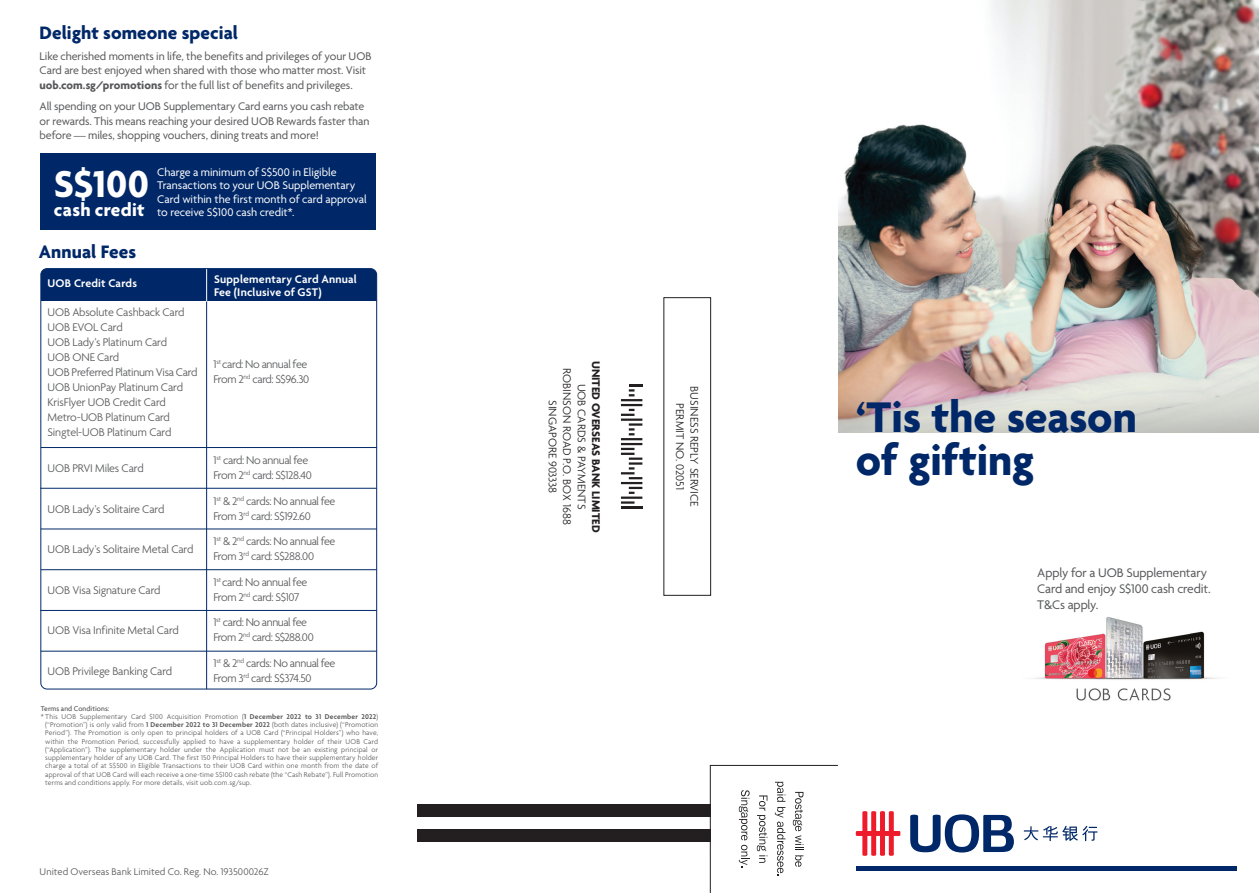
<style>
.page{position:relative;width:1259px;height:893px;background:#fff}
.page>*{position:absolute;margin:0;border:0;box-sizing:border-box;transform-origin:0 0}
.t1{font:700 46.35px/43.5px "Agenda";color:#002868}
.t2{font:700 40.5px "Agenda";color:#fff}
.t3{font:700 19.5px "Agenda";color:#002868}
.t4{font:700 19.5px "Agenda";letter-spacing:.015em;color:#fff}
.t5{font:13.5px/16.2px "Agenda";letter-spacing:-.01em;color:#57585a}
.t6{font:300 12px/15px "Agenda";letter-spacing:-.025em;color:#57585a}
.t7{font:12px/14.4px "Agenda";letter-spacing:-.005em;color:#57585a}
.t8{font:12px/13.5px "Agenda";color:#fff}
.t9{font:300 12px/14.4px "Agenda";color:#231f20;text-align:center}
.t10{font:600 12px/13.5px "Agenda";letter-spacing:.02em;color:#fff}
.t11{font:700 12px "Agenda";color:#231f20}
.t12{font:300 10.5px "Agenda";letter-spacing:.005em;color:#57585a}
.t13{font:300 7.5px "Agenda";letter-spacing:.02em;color:#57585a}
.t14{font:500 7.5px "Agenda";letter-spacing:.005em;color:#57585a}
.s1{font-weight:700}
.s2{font-weight:600}
</style>
<div class="page">
<div style="left:663px;top:297px;width:48px;height:299px;border:1px solid #231f20"></div>
<hr style="left:621px;top:404px;width:21px;height:2px;background:#231f20">
<hr style="left:621px;top:399px;width:21px;height:2px;background:#231f20">
<svg style="left:629px;top:384px;width:13px;height:12px"></svg>
<hr style="left:621px;top:419px;width:21px;height:2px;background:#231f20">
<svg style="left:621px;top:409px;width:13px;height:7px"></svg>
<hr style="left:621px;top:443px;width:21px;height:2px;background:#231f20">
<hr style="left:621px;top:438px;width:21px;height:2px;background:#231f20">
<svg style="left:629px;top:423px;width:13px;height:12px"></svg>
<hr style="left:621px;top:482px;width:21px;height:2px;background:#231f20">
<svg style="left:621px;top:448px;width:21px;height:31px"></svg>
<svg style="left:621px;top:501px;width:13px;height:3px"></svg>
<hr style="left:621px;top:497px;width:21px;height:2px;background:#231f20">
<svg style="left:629px;top:487px;width:13px;height:7px"></svg>
<hr style="left:621px;top:506px;width:21px;height:3px;background:#231f20">
<div style="left:417px;top:829px;width:293px;height:13px;background:#231f20"></div>
<svg style="left:709px;top:765px;width:129px;height:128px"></svg>
<div style="left:417px;top:804px;width:293px;height:12px;background:#231f20"></div>
<div style="left:41px;top:269px;width:336px;height:32px;background:#002868"></div>
<hr style="left:206px;top:301px;width:1px;height:388px;background:#002868">
<hr style="left:206px;top:267px;width:1px;height:34px;background:#fff">
<hr style="left:40px;top:488px;width:337px;height:1px;background:#002868">
<hr style="left:41px;top:529px;width:336px;height:1px;background:#002868">
<hr style="left:41px;top:569px;width:336px;height:1px;background:#002868">
<hr style="left:40px;top:610px;width:337px;height:1px;background:#002868">
<hr style="left:41px;top:447px;width:336px;height:1px;background:#002868">
<hr style="left:41px;top:651px;width:336px;height:1px;background:#002868">
<div style="left:41px;top:268px;width:336px;height:421px;border:1px solid #002868;border-radius:6px"></div>
<div style="left:40px;top:153px;width:336px;height:77px;background:#002868"></div>
<img style="left:1033px;top:617px;width:185px;height:84px">
<img style="left:838px;top:0;width:421px;height:432px">
<div style="left:855px;top:866px;width:381px;height:5px;background:#002868"></div>
<svg style="left:855px;top:811px;width:45px;height:45px"></svg>
<svg style="left:910px;top:814px;width:104px;height:38px"></svg>
<svg style="left:1023px;top:826px;width:74px;height:15px"></svg>
<h3 class="t3" style="left:40px;top:25px;width:200px">Delight someone special</h3>
<h3 class="t7" style="left:40px;top:50px;width:333px">Like cherished moments in life, the benefits and privileges of your UOB<br>Card are best enjoyed when shared with those who matter most. Visit <span class="s1">uob.com.sg/promotions</span> for the full list of benefits and privileges.</h3>
<h3 class="t7" style="left:40px;top:101px;width:331px">All spending on your UOB Supplementary Card earns you cash rebate or rewards. This means reaching your desired UOB Rewards faster than before — miles, shopping vouchers, dining treats and more!</h3>
<h2 class="t2" style="left:54px;top:167px;width:97px">S$100</h2>
<h3 class="t4" style="left:54px;top:202px;width:92px">cash credit</h3>
<h3 class="t8" style="left:157px;top:166px;width:211px">Charge a minimum of S$500 in Eligible Transactions to your UOB Supplementary Card within the first month of card approval to receive S$100 cash credit*.</h3>
<h3 class="t3" style="left:39px;top:244px;width:99px">Annual Fees</h3>
<h3 class="t10" style="left:47px;top:276px;width:91px">UOB Credit Cards</h3>
<h3 class="t10" style="left:214px;top:272px;width:144px">Supplementary Card Annual<br>Fee (Inclusive of GST)</h3>
<h3 class="t6" style="left:47px;top:306px;width:151px">UOB Absolute Cashback Card<br>UOB EVOL Card<br>UOB Lady’s Platinum Card<br>UOB ONE Card<br>UOB Preferred Platinum Visa Card<br>UOB UnionPay Platinum Card<br>KrisFlyer UOB Credit Card<br>Metro-UOB Platinum Card<br>Singtel-UOB Platinum Card</h3>
<h3 class="t6" style="left:47px;top:462px;width:98px">UOB PRVI Miles Card</h3>
<h3 class="t6" style="left:47px;top:502px;width:118px">UOB Lady’s Solitaire Card</h3>
<h3 class="t6" style="left:47px;top:543px;width:147px">UOB Lady’s Solitaire Metal Card</h3>
<h3 class="t6" style="left:47px;top:583px;width:115px">UOB Visa Signature Card</h3>
<h3 class="t6" style="left:47px;top:624px;width:133px">UOB Visa Infinite Metal Card</h3>
<h3 class="t6" style="left:47px;top:664px;width:126px">UOB Privilege Banking Card</h3>
<p class="t14" style="left:41px;top:705px;width:70px">Terms and Conditions:</p>
<p class="t13" style="left:41px;top:713px;width:339px">* This UOB Supplementary Card $100 Acquisition Promotion (<span class="s2">1 December 2022 to 31 December 2022</span>)</p>
<p class="t13" style="left:45px;top:722px;width:334px">(“Promotion”) is only valid from <span class="s2">1 December 2022 to 31 December 2022</span> (both dates inclusive) (“Promotion</p>
<p class="t13" style="left:45px;top:730px;width:334px">Period”). The Promotion is only open to principal holders of a UOB Card (“Principal Holders”) who have,</p>
<p class="t13" style="left:45px;top:738px;width:334px">within the Promotion Period, successfully applied to have a supplementary holder of their UOB Card</p>
<p class="t13" style="left:45px;top:746px;width:334px">(“Application”). The supplementary holder under the Application must not be an existing principal or</p>
<p class="t13" style="left:45px;top:755px;width:334px">supplementary holder of any UOB Card. The first 150 Principal Holders to have their supplementary holder</p>
<p class="t13" style="left:45px;top:763px;width:334px">charge a total of at S$500 in Eligible Transactions to their UOB Card within one month from the date of</p>
<p class="t13" style="left:45px;top:771px;width:334px">approval of that UOB Card will each receive a one-time S$100 cash rebate (the “Cash Rebate”). Full Promotion</p>
<p class="t13" style="left:45px;top:779px;width:208px">terms and conditions apply. For more details, visit uob.com.sg/sup.</p>
<h3 class="t6" style="left:213px;top:358px;width:97px">1<sup>st</sup> card: No annual fee<br>From 2<sup>nd</sup> card: S$96.30</h3>
<h3 class="t6" style="left:213px;top:454px;width:100px">1<sup>st</sup> card: No annual fee<br>From 2<sup>nd</sup> card: S$128.40</h3>
<h3 class="t6" style="left:213px;top:494px;width:123px">1<sup>st</sup> &amp; 2<sup>nd</sup> cards: No annual fee<br>From 3<sup>rd</sup> card: S$192.60</h3>
<h3 class="t6" style="left:213px;top:535px;width:123px">1<sup>st</sup> &amp; 2<sup>nd</sup> cards: No annual fee<br>From 3<sup>rd</sup> card: S$288.00</h3>
<h3 class="t6" style="left:213px;top:575px;width:95px">1<sup>st</sup> card: No annual fee<br>From 2<sup>nd</sup> card: S$107</h3>
<h3 class="t6" style="left:213px;top:616px;width:102px">1<sup>st</sup> card: No annual fee<br>From 2<sup>nd</sup> card: S$288.00</h3>
<h3 class="t6" style="left:213px;top:656px;width:123px">1<sup>st</sup> &amp; 2<sup>nd</sup> cards: No annual fee<br>From 3<sup>rd</sup> card: S$374.50</h3>
<h3 class="t12" style="left:40px;top:867px;width:231px">United Overseas Bank Limited Co. Reg. No. 193500026Z</h3>
<h3 class="t11" style="left:601px;top:361px;width:173px;rotate:90deg">UNITED OVERSEAS BANK LIMITED</h3>
<h3 class="t9" style="left:588px;top:368px;width:158px;rotate:90deg">UOB CARDS &amp; PAYMENTS<br>ROBINSON ROAD P.O. BOX 1688<br>SINGAPORE 903338</h3>
<h3 class="t9" style="left:700px;top:386px;width:122px;rotate:90deg">BUSINESS REPLY SERVICE<br>PERMIT NO. 02051</h3>
<h1 class="t1" style="left:856px;top:399px;width:282px">‘Tis the season of gifting</h1>
<h3 class="t5" style="left:1037px;top:566px;width:175px">Apply for a UOB Supplementary<br>Card and enjoy S$100 cash credit.<br>T&amp;Cs apply.</h3>
</div>
